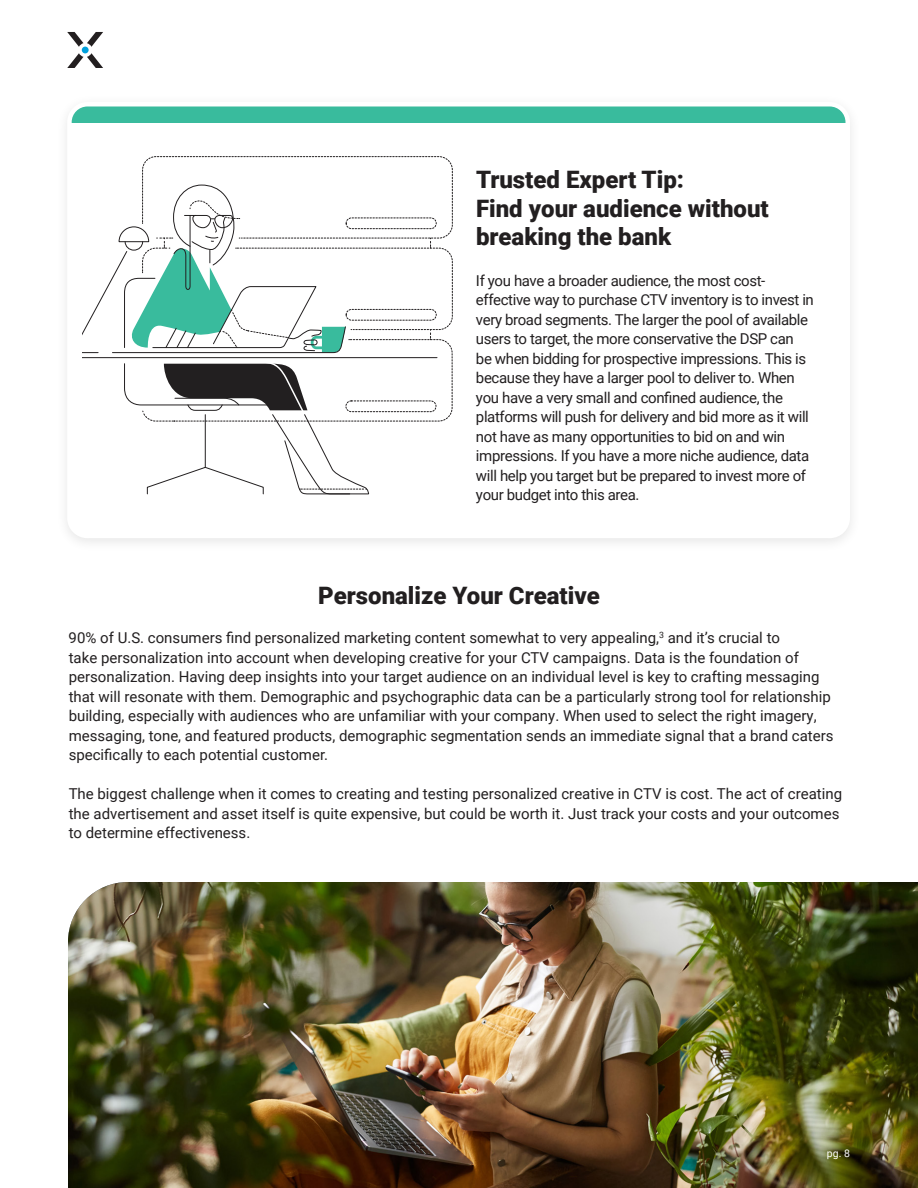
<style>
.page{position:relative;width:918px;height:1188px;background:#fff}
.page>*{position:absolute;margin:0;border:0;box-sizing:border-box;transform-origin:0 0}
.t1{font:900 24px/28.5px "Roboto";color:#221f20}
.t2{font:15px/19.5px "Roboto";color:#221f20}
.t3{font:15px/19.5px "Roboto";letter-spacing:-.025em;color:#221f20}
.t4{font:10.5px "Roboto";color:#fff}
</style>
<div class="page">
<svg style="left:67px;top:32px;width:36px;height:15px"></svg>
<svg style="left:67px;top:53px;width:36px;height:15px"></svg>
<div style="left:82px;top:47px;width:7px;height:6px;background:#00a0dc;border-radius:50%"></div>
<div style="left:56px;top:93px;width:805px;height:460px;background:#fbfbfb"></div>
<div style="left:69px;top:104px;width:779px;height:432px;background:#fff;border-radius:18px"></div>
<div style="left:69px;top:104px;width:779px;height:19px;background:#39bb9d"></div>
<div style="left:67px;top:102px;width:783px;height:436px;border:4px solid #fff;border-radius:18px"></div>
<svg style="left:83px;top:156px;width:370px;height:339px"></svg>
<img style="left:68px;top:882px;width:850px;height:306px">
<h1 class="t1" style="left:476px;top:165px;width:294px">Trusted Expert Tip:<br>Find your audience without breaking the bank</h1>
<p class="t3" style="left:476px;top:270px;width:339px">If you have a broader audience, the most cost&shy;effective way to purchase CTV inventory is to invest in very broad segments. The larger the pool of available users to target, the more conservative the DSP can<br>be when bidding for prospective impressions. This is because they have a larger pool to deliver to. When you have a very small and confined audience, the platforms will push for delivery and bid more as it will not have as many opportunities to bid on and win impressions. If you have a more niche audience, data will help you target but be prepared to invest more of your budget into this area.</p>
<h1 class="t1" style="left:318px;top:580px;width:283px">Personalize Your Creative</h1>
<p class="t2" style="left:69px;top:628px;width:766px">90% of U.S. consumers find personalized marketing content somewhat to very appealing,<sup>3</sup> and it’s crucial to<br>take personalization into account when developing creative for your CTV campaigns. Data is the foundation of personalization. Having deep insights into your target audience on an individual level is key to crafting messaging that will resonate with them. Demographic and psychographic data can be a particularly strong tool for relationship building, especially with audiences who are unfamiliar with your company. When used to select the right imagery, messaging, tone, and featured products, demographic segmentation sends an immediate signal that a brand caters specifically to each potential customer.</p>
<p class="t2" style="left:69px;top:784px;width:775px">The biggest challenge when it comes to creating and testing personalized creative in CTV is cost. The act of creating the advertisement and asset itself is quite expensive, but could be worth it. Just track your costs and your outcomes to determine effectiveness.</p>
<p class="t4" style="left:827px;top:1146px;width:25px">pg. 8</p>
</div>
